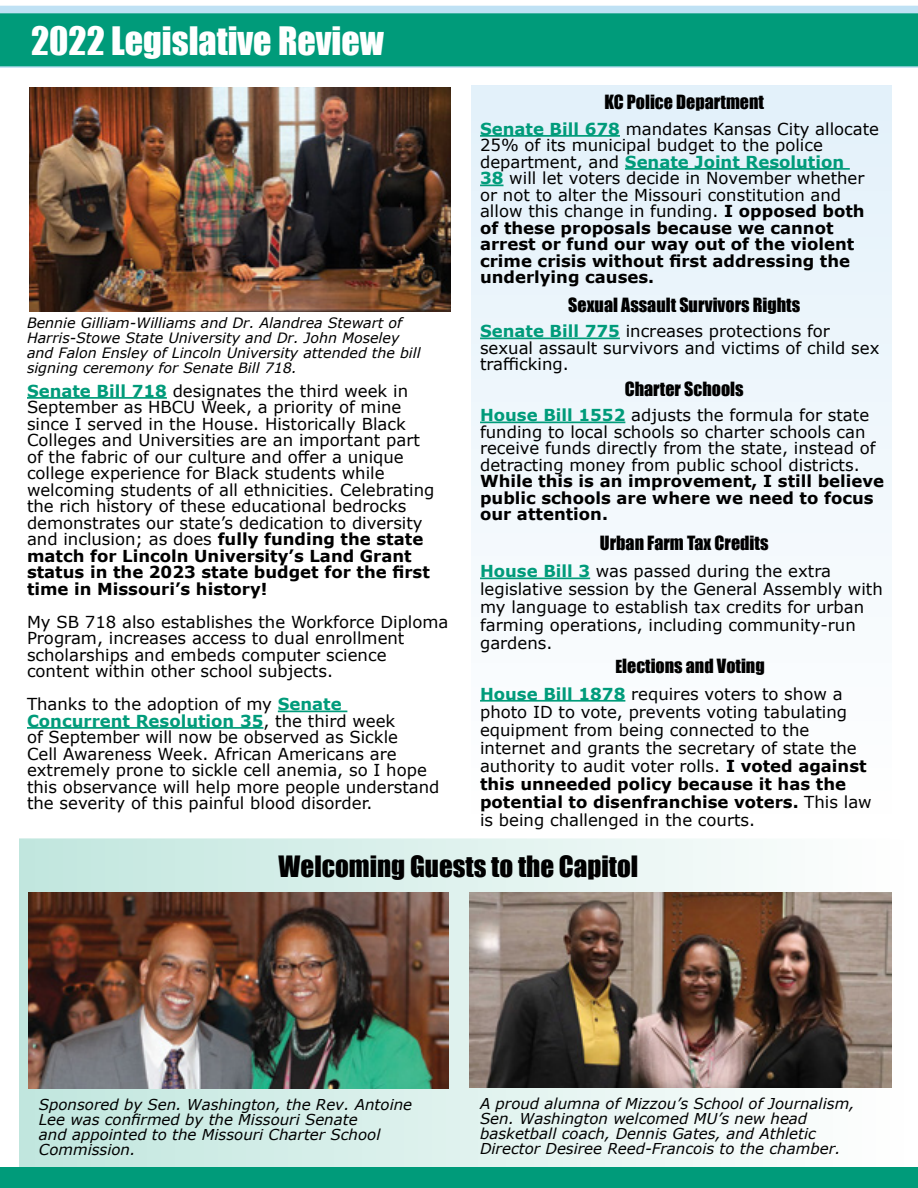
<style>
.page{position:relative;width:918px;height:1188px;background:#fff}
.page>*{position:absolute;margin:0;border:0;box-sizing:border-box;transform-origin:0 0}
.t1{font:36px "Impact";color:#fff}
.t2{font:27px "Impact";color:#000}
.t3{font:18px "Impact";color:#000}
.t4{font:16.5px/16.5px "Verdana";color:#000}
.t5{font:700 16.5px/16.5px "Verdana";color:#000}
.t6{font:italic 15px/15px "Verdana";color:#000}
.t7{font:italic 14.25px/15px "Verdana";color:#000}
.s1{font-weight:700;color:#009b7a}
.s2{font-weight:700}
.s3{font-size:16.5px}
</style>
<div class="page">
<div style="left:19px;top:838px;width:893px;height:335px;background:linear-gradient(to right,#c1e6de,#fffefe)"></div>
<img style="left:29px;top:87px;width:422px;height:224px">
<img style="left:469px;top:892px;width:423px;height:195px">
<img style="left:28px;top:892px;width:420px;height:197px">
<hr style="left:27px;top:397px;width:140px;height:2px;background:#009b7a">
<hr style="left:278px;top:711px;width:69px;height:1px;background:#009b7a">
<hr style="left:27px;top:727px;width:236px;height:2px;background:#009b7a">
<div style="left:0;top:13px;width:918px;height:55px;background:#009b7a"></div>
<div style="left:0;top:6px;width:918px;height:7px;background:#bfe1f4"></div>
<div style="left:471px;top:85px;width:421px;height:735px;background:linear-gradient(to right,#eff7fb,#f1f8fc)"></div>
<hr style="left:480px;top:135px;width:140px;height:2px;background:#009b7a">
<hr style="left:625px;top:168px;width:225px;height:2px;background:#009b7a">
<svg style="left:480px;top:185px;width:24px;height:1px"></svg>
<hr style="left:480px;top:338px;width:140px;height:1px;background:#009b7a">
<hr style="left:480px;top:422px;width:145px;height:1px;background:#009b7a">
<hr style="left:480px;top:578px;width:110px;height:1px;background:#009b7a">
<hr style="left:480px;top:700px;width:145px;height:2px;background:#009b7a">
<div style="left:0;top:1167px;width:918px;height:21px;background:#009b7a"></div>
<h1 class="t1" style="left:31px;top:13px;width:354px">2022 Legislative Review</h1>
<p class="t7" style="left:27px;top:316px;width:395px">Bennie Gilliam-Williams and Dr. Alandrea Stewart of Harris-Stowe State University and Dr. John Moseley and Falon Ensley of Lincoln University attended the bill signing ceremony for Senate Bill 718.</p>
<p class="t4" style="left:27px;top:382px;width:409px"><span class="s1">Senate Bill 718</span> designates the third week in September as HBCU Week, a priority of mine since I served in the House. Historically Black Colleges and Universities are an important part of the fabric of our culture and offer a unique college experience for Black students while welcoming students of all ethnicities. Celebrating the rich history of these educational bedrocks demonstrates our state’s dedication to diversity and inclusion; as does <span class="s2">fully funding the state match for Lincoln University’s Land Grant status in the 2023 state budget for the first time in Missouri’s history!</span></p>
<p class="t4" style="left:27px;top:613px;width:423px">My SB 718 also establishes the Workforce Diploma Program, increases access to dual enrollment scholarships and embeds computer science content within other school subjects.</p>
<p class="t4" style="left:27px;top:696px;width:414px">Thanks to the adoption of my <span class="s1">Senate Concurrent Resolution 35</span>, the third week<br>of September will now be observed as Sickle<br>Cell Awareness Week. African Americans are extremely prone to sickle cell anemia, so I hope this observance will help more people understand the severity of this painful blood disorder.</p>
<p class="t3" style="left:604px;top:88px;width:161px">KC Police Department</p>
<p class="t4" style="left:480px;top:120px;width:401px"><span class="s1">Senate Bill 678</span> mandates Kansas City allocate 25% of its municipal budget to the police department, and <span class="s1">Senate Joint Resolution<br>38</span> will let voters decide in November whether or not to alter the Missouri constitution and allow this change in funding. <span class="s2">I opposed both of these proposals because we cannot arrest or fund our way out of the violent crime crisis without first addressing the underlying causes.</span></p>
<p class="t3" style="left:568px;top:291px;width:233px">Sexual Assault Survivors Rights</p>
<p class="t4" style="left:480px;top:323px;width:401px"><span class="s1">Senate Bill 775</span> increases protections for sexual assault survivors and victims of child sex trafficking.</p>
<p class="t3" style="left:625px;top:375px;width:120px">Charter Schools</p>
<p class="t4" style="left:480px;top:407px;width:397px"><span class="s1">House Bill 1552</span> adjusts the formula for state funding to local schools so charter schools can receive funds directly from the state, instead of detracting money from public school districts.</p>
<p class="t5" style="left:480px;top:473px;width:406px">While this is an improvement, I still believe public schools are where we need to focus our attention.</p>
<p class="t3" style="left:600px;top:529px;width:170px">Urban Farm Tax Credits</p>
<p class="t4" style="left:480px;top:562px;width:404px;line-height:18px"><span class="s1">House Bill 3</span> was passed during the extra legislative session by the General Assembly with my language to establish tax credits for urban farming operations, including community-run gardens.</p>
<p class="t3" style="left:615px;top:652px;width:151px"><span class="s3">E</span>lections and Voting</p>
<p class="t4" style="left:480px;top:684px;width:393px;line-height:18px"><span class="s1">House Bill 1878</span> requires voters to show a photo ID to vote, prevents voting tabulating equipment from being connected to the internet and grants the secretary of state the authority to audit voter rolls. <span class="s2">I voted against this unneeded policy because it has the potential to disenfranchise voters.</span> This law is being challenged in the courts.</p>
<h2 class="t2" style="left:279px;top:846px;width:361px">Welcoming Guests to the Capitol</h2>
<p class="t6" style="left:39px;top:1097px;width:375px">Sponsored by Sen. Washington, the Rev. Antoine Lee was confirmed by the Missouri Senate<br>and appointed to the Missouri Charter School Commission.</p>
<p class="t6" style="left:480px;top:1096px;width:376px">A proud alumna of Mizzou’s School of Journalism, Sen. Washington welcomed MU’s new head basketball coach, Dennis Gates, and Athletic Director Desiree Reed-Francois to the chamber.</p>
</div>
